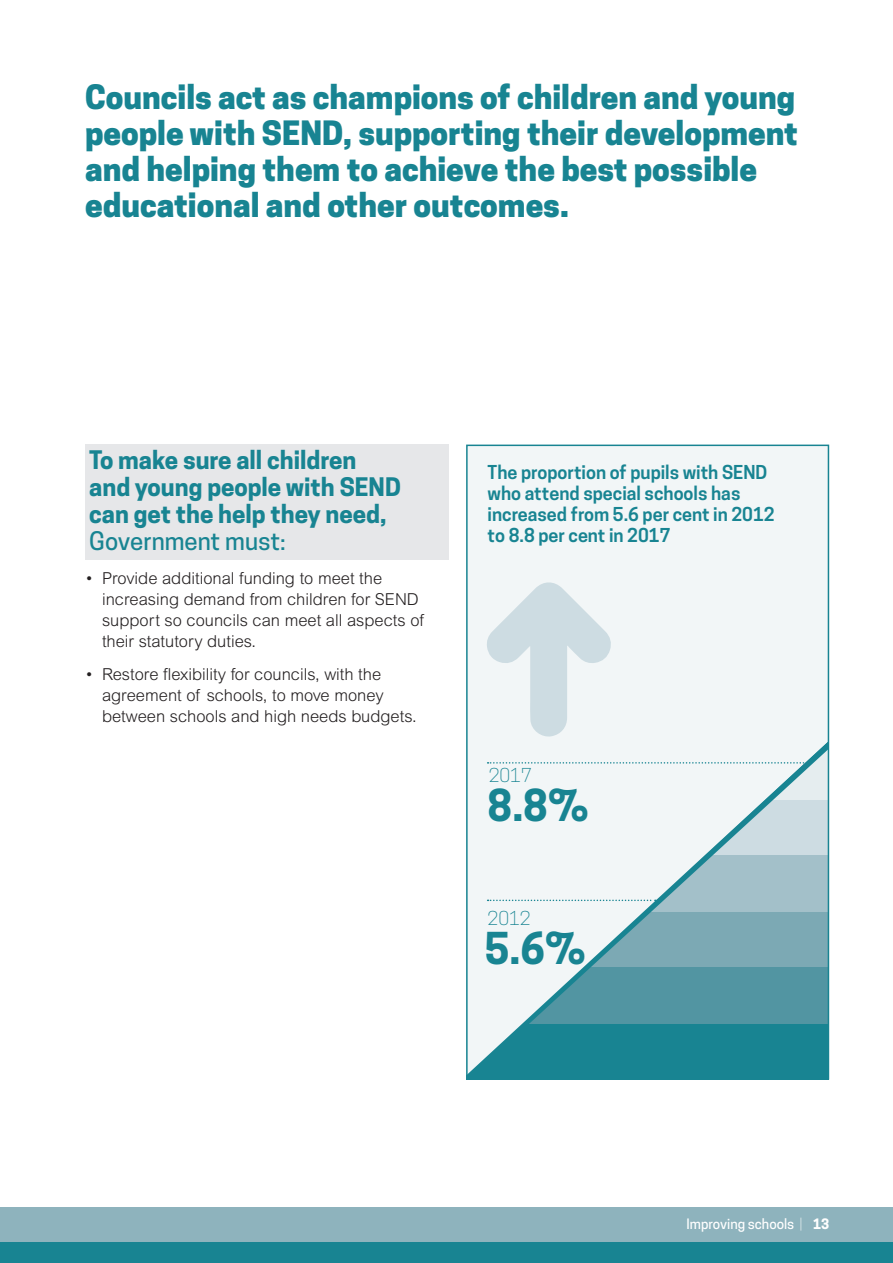
<style>
.page{position:relative;width:893px;height:1263px;background:#fff}
.page>*{position:absolute;margin:0;border:0;box-sizing:border-box;transform-origin:0 0}
.t1{font:700 41.25px "Cooper Hewitt";color:#188492}
.t2{font:800 31.5px/36px "Cooper Hewitt";color:#188492}
.t3{font:700 24px/27px "Cooper Hewitt";color:#188492}
.t4{font:500 24px "Cooper Hewitt";color:#188492}
.t5{font:600 18px/21px "Cooper Hewitt";color:#188492}
.t6{font:300 18px "Cooper Hewitt";color:#188492}
.t7{font:300 16.5px/21px "Arial MT Std";color:#231f20}
.t8{font:500 13.5px "Cooper Hewitt";color:#fff}
.s1{font-weight:300}
.s2{font-weight:700}
</style>
<div class="page">
<div style="left:0;top:1242px;width:893px;height:21px;background:#188492"></div>
<div style="left:0;top:1208px;width:893px;height:34px;background:#8eb3bd"></div>
<div style="left:85px;top:444px;width:363px;height:116px;background:#e6e7e9"></div>
<div style="left:467px;top:445px;width:361px;height:634px;background:#f2f6f7"></div>
<svg style="left:466px;top:1075px;width:363px;height:5px"></svg>
<svg style="left:469px;top:743px;width:357px;height:332px"></svg>
<svg style="left:488px;top:762px;width:322px;height:2px"></svg>
<svg style="left:488px;top:899px;width:168px;height:2px"></svg>
<svg style="left:487px;top:582px;width:124px;height:155px"></svg>
<div style="left:466px;top:445px;width:363px;height:634px;border:2px solid #188492"></div>
<h2 class="t2" style="left:85px;top:79px;width:714px">Councils act as champions of children and young people with SEND, supporting their development and helping them to achieve the best possible educational and other outcomes.</h2>
<h3 class="t3" style="left:89px;top:446px;width:313px">To make sure all children and young people with SEND can get the help they need,</h3>
<h3 class="t4" style="left:89px;top:527px;width:198px">Government must:</h3>
<p class="t7" style="left:102px;top:567px;width:324px;text-indent:-17px">• Provide additional funding to meet the increasing demand from children for SEND support so councils can meet all aspects of their statutory duties.</p>
<p class="t7" style="left:102px;top:664px;width:316px;text-indent:-17px">• Restore flexibility for councils, with the agreement of schools, to move money between schools and high needs budgets.</p>
<p class="t5" style="left:488px;top:462px;width:289px">The proportion of pupils with SEND who attend special schools has increased from 5.6 per cent in 2012 to 8.8 per cent in 2017</p>
<p class="t6" style="left:489px;top:765px;width:45px">2017</p>
<h1 class="t1" style="left:488px;top:781px;width:102px">8.8%</h1>
<p class="t6" style="left:487px;top:908px;width:45px">2012</p>
<h1 class="t1" style="left:485px;top:924px;width:102px">5.6%</h1>
<p class="t8" style="left:687px;top:1216px;width:144px">Improving schools <span class="s1">|</span> <span class="s2">13</span></p>
</div>
